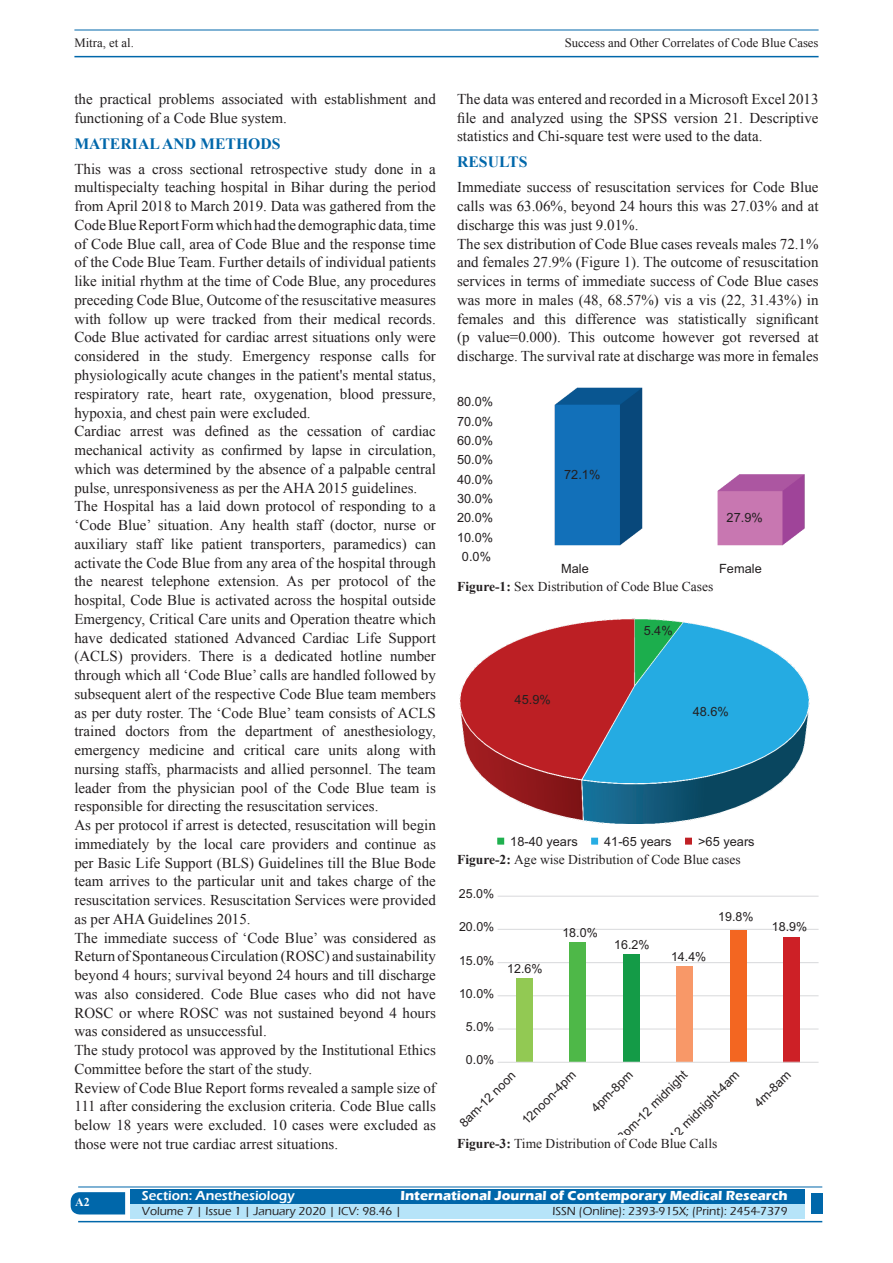
<style>
.page{position:relative;width:893px;height:1263px;background:#fff}
.page>*{position:absolute;margin:0;border:0;box-sizing:border-box;transform-origin:0 0}
.t1{font:700 15.75px "Times New Roman";color:#0067aa}
.TX_New{font:15px/18.8px "Times New Roman";color:#231f20;text-align:justify}
.Legend{font:13.5px "Times New Roman";color:#231f20}
.t2{font:700 13.5px "Eras ITC";color:#fff}
.t3{font:600 13.5px "Eras ITC";color:#fff}
.t4{font:12.75px "Arial";color:#231f20}
.t5{font:12.75px "Times New Roman";color:#231f20}
.t6{font:12.45px "Arial";color:#231f20}
.t7{font:500 12px "Eras ITC";color:#231f20}
.t8{font:700 12px "Times New Roman";color:#fff}
.s1{font-weight:700}
</style>
<div class="page">
<hr style="left:74px;top:30px;width:745px;height:1px;background:#0067aa">
<hr style="left:74px;top:56px;width:745px;height:1px;background:#0067aa">
<svg style="left:71px;top:1192px;width:54px;height:22px"></svg>
<div style="left:130px;top:1189px;width:674px;height:15px;background:#0067aa"></div>
<div style="left:130px;top:1204px;width:674px;height:15px;background:#b6e4f9"></div>
<hr style="left:78px;top:1186px;width:744px;height:1px;background:#0067aa">
<hr style="left:78px;top:1221px;width:744px;height:1px;background:#0067aa">
<div style="left:811px;top:1193px;width:11px;height:21px;background:#0067aa"></div>
<img style="left:554px;top:387px;width:251px;height:159px">
<img style="left:459px;top:618px;width:351px;height:206px">
<svg style="left:497px;top:837px;width:8px;height:8px"></svg>
<svg style="left:591px;top:837px;width:8px;height:8px"></svg>
<svg style="left:685px;top:837px;width:7px;height:8px"></svg>
<hr style="left:498px;top:1028px;width:321px;height:1px;background:#dcdddf">
<hr style="left:498px;top:995px;width:321px;height:1px;background:#dcdddf">
<hr style="left:498px;top:962px;width:321px;height:1px;background:#dcdddf">
<hr style="left:498px;top:929px;width:321px;height:1px;background:#dcdddf">
<hr style="left:498px;top:896px;width:321px;height:1px;background:#dcdddf">
<div style="left:516px;top:978px;width:17px;height:84px;background:#92c953"></div>
<div style="left:569px;top:943px;width:17px;height:119px;background:#4eb848"></div>
<div style="left:623px;top:954px;width:17px;height:108px;background:#149b47"></div>
<div style="left:676px;top:967px;width:17px;height:95px;background:#f89868"></div>
<div style="left:730px;top:931px;width:17px;height:131px;background:#f36621"></div>
<div style="left:783px;top:937px;width:17px;height:125px;background:#cd2026"></div>
<hr style="left:498px;top:1062px;width:321px;height:1px;background:#dcdddf">
<p class="t5" style="left:74px;top:35px;width:61px">Mitra, et al.</p>
<p class="t5" style="left:565px;top:35px;width:255px">Success and Other Correlates of Code Blue Cases</p>
<p class="TX_New" style="left:74px;top:89px;width:363px">the practical problems associated with establishment and functioning of a Code Blue system.</p>
<h1 class="t1" style="left:74px;top:132px;width:208px">MATERIAL AND METHODS</h1>
<p class="TX_New" style="left:74px;top:159px;width:363px">This was a cross sectional retrospective study done in a multispecialty teaching hospital in Bihar during the period from April 2018 to March 2019. Data was gathered from the Code Blue Report Form which had the demographic data, time of Code Blue call, area of Code Blue and the response time of the Code Blue Team. Further details of individual patients like initial rhythm at the time of Code Blue, any procedures preceding Code Blue, Outcome of the resuscitative measures with follow up were tracked from their medical records.<br>Code Blue activated for cardiac arrest situations only were considered in the study. Emergency response calls for physiologically acute changes in the patient's mental status, respiratory rate, heart rate, oxygenation, blood pressure, hypoxia, and chest pain were excluded.</p>
<p class="TX_New" style="left:74px;top:422px;width:363px">Cardiac arrest was defined as the cessation of cardiac mechanical activity as confirmed by lapse in circulation, which was determined by the absence of a palpable central pulse, unresponsiveness as per the AHA 2015 guidelines.</p>
<p class="TX_New" style="left:74px;top:497px;width:363px">The Hospital has a laid down protocol of responding to a ‘Code Blue’ situation. Any health staff (doctor, nurse or auxiliary staff like patient transporters, paramedics) can activate the Code Blue from any area of the hospital through the nearest telephone extension. As per protocol of the hospital, Code Blue is activated across the hospital outside Emergency, Critical Care units and Operation theatre which have dedicated stationed Advanced Cardiac Life Support (ACLS) providers. There is a dedicated hotline number through which all ‘Code Blue’ calls are handled followed by subsequent alert of the respective Code Blue team members as per duty roster. The ‘Code Blue’ team consists of ACLS trained doctors from the department of anesthesiology, emergency medicine and critical care units along with nursing staffs, pharmacists and allied personnel. The team leader from the physician pool of the Code Blue team is responsible for directing the resuscitation services.</p>
<p class="TX_New" style="left:74px;top:815px;width:363px">As per protocol if arrest is detected, resuscitation will begin immediately by the local care providers and continue as per Basic Life Support (BLS) Guidelines till the Blue Bode team arrives to the particular unit and takes charge of the resuscitation services. Resuscitation Services were provided as per AHA Guidelines 2015.</p>
<p class="TX_New" style="left:74px;top:928px;width:363px">The immediate success of ‘Code Blue’ was considered as Return of Spontaneous Circulation (ROSC) and sustainability beyond 4 hours; survival beyond 24 hours and till discharge was also considered. Code Blue cases who did not have ROSC or where ROSC was not sustained beyond 4 hours was considered as unsuccessful.</p>
<p class="TX_New" style="left:74px;top:1040px;width:363px">The study protocol was approved by the Institutional Ethics<br>Committee before the start of the study.</p>
<p class="TX_New" style="left:74px;top:1078px;width:363px">Review of Code Blue Report forms revealed a sample size of 111 after considering the exclusion criteria. Code Blue calls below 18 years were excluded. 10 cases were excluded as those were not true cardiac arrest situations.</p>
<p class="TX_New" style="left:457px;top:89px;width:363px">The data was entered and recorded in a Microsoft Excel 2013 file and analyzed using the SPSS version 21. Descriptive statistics and Chi-square test were used to the data.</p>
<h1 class="t1" style="left:457px;top:151px;width:72px">RESULTS</h1>
<p class="TX_New" style="left:457px;top:178px;width:363px">Immediate success of resuscitation services for Code Blue calls was 63.06%, beyond 24 hours this was 27.03% and at discharge this was just 9.01%.</p>
<p class="TX_New" style="left:457px;top:234px;width:363px">The sex distribution of Code Blue cases reveals males 72.1% and females 27.9% (Figure 1). The outcome of resuscitation services in terms of immediate success of Code Blue cases was more in males (48, 68.57%) vis a vis (22, 31.43%) in females and this difference was statistically significant (p value=0.000). This outcome however got reversed at discharge. The survival rate at discharge was more in females</p>
<p class="t4" style="left:457px;top:394px;width:38px">80.0%</p>
<p class="t4" style="left:457px;top:413px;width:38px">70.0%</p>
<p class="t4" style="left:457px;top:432px;width:38px">60.0%</p>
<p class="t4" style="left:457px;top:452px;width:38px">50.0%</p>
<p class="t4" style="left:457px;top:471px;width:38px">40.0%</p>
<p class="t4" style="left:457px;top:490px;width:38px">30.0%</p>
<p class="t4" style="left:457px;top:510px;width:38px">20.0%</p>
<p class="t4" style="left:457px;top:529px;width:38px">10.0%</p>
<p class="t4" style="left:462px;top:548px;width:31px">0.0%</p>
<p class="t4" style="left:564px;top:466px;width:38px">72.1%</p>
<p class="t4" style="left:727px;top:509px;width:38px">27.9%</p>
<p class="t4" style="left:561px;top:560px;width:29px">Male</p>
<p class="t4" style="left:719px;top:560px;width:44px">Female</p>
<p class="Legend" style="left:457px;top:578px;width:258px"><span class="s1">Figure-1:</span> Sex Distribution of Code Blue Cases</p>
<p class="t4" style="left:515px;top:691px;width:38px">45.9%</p>
<p class="t4" style="left:644px;top:622px;width:31px">5.4%</p>
<p class="t4" style="left:693px;top:703px;width:38px">48.6%</p>
<p class="t4" style="left:510px;top:834px;width:69px">18-40 years</p>
<p class="t4" style="left:604px;top:834px;width:69px">41-65 years</p>
<p class="t4" style="left:698px;top:834px;width:58px">&gt;65 years</p>
<p class="Legend" style="left:457px;top:851px;width:285px"><span class="s1">Figure-2:</span> Age wise Distribution of Code Blue cases</p>
<p class="t6" style="left:459px;top:886px;width:37px">25.0%</p>
<p class="t6" style="left:459px;top:919px;width:37px">20.0%</p>
<p class="t6" style="left:459px;top:952px;width:37px">15.0%</p>
<p class="t6" style="left:459px;top:985px;width:37px">10.0%</p>
<p class="t6" style="left:466px;top:1018px;width:30px">5.0%</p>
<p class="t6" style="left:466px;top:1052px;width:30px">0.0%</p>
<p class="t6" style="left:507px;top:960px;width:37px">12.6%</p>
<p class="t6" style="left:562px;top:925px;width:37px">18.0%</p>
<p class="t6" style="left:614px;top:936px;width:37px">16.2%</p>
<p class="t6" style="left:671px;top:948px;width:37px">14.4%</p>
<p class="t6" style="left:718px;top:908px;width:37px">19.8%</p>
<p class="t6" style="left:772px;top:919px;width:37px">18.9%</p>
<p class="t6" style="left:614px;top:1133px;width:94px;rotate:-45deg">8pm-12 midnight</p>
<p class="t6" style="left:456px;top:1119px;width:75px;rotate:-45deg">8am-12 noon</p>
<p class="t6" style="left:518px;top:1116px;width:72px;rotate:-45deg">12noon-4pm</p>
<p class="t6" style="left:588px;top:1104px;width:54px;rotate:-45deg">4pm-8pm</p>
<p class="t6" style="left:666px;top:1133px;width:94px;rotate:-45deg">12 midnight-4am</p>
<p class="t6" style="left:751px;top:1099px;width:47px;rotate:-45deg">4m-8am</p>
<p class="Legend" style="left:457px;top:1135px;width:262px"><span class="s1">Figure-3:</span> Time Distribution of Code Blue Calls</p>
<h4 class="t8" style="left:75px;top:1194px;width:16px">A2</h4>
<p class="t3" style="left:142px;top:1188px;width:154px">Section: Anesthesiology</p>
<p class="t2" style="left:400px;top:1188px;width:389px">International Journal of Contemporary Medical Research</p>
<p class="t7" style="left:142px;top:1204px;width:261px">Volume 7 | Issue 1 | January 2020 | ICV: 98.46 |</p>
<p class="t7" style="left:552px;top:1204px;width:237px">ISSN (Online): 2393-915X; (Print): 2454-7379</p>
</div>
